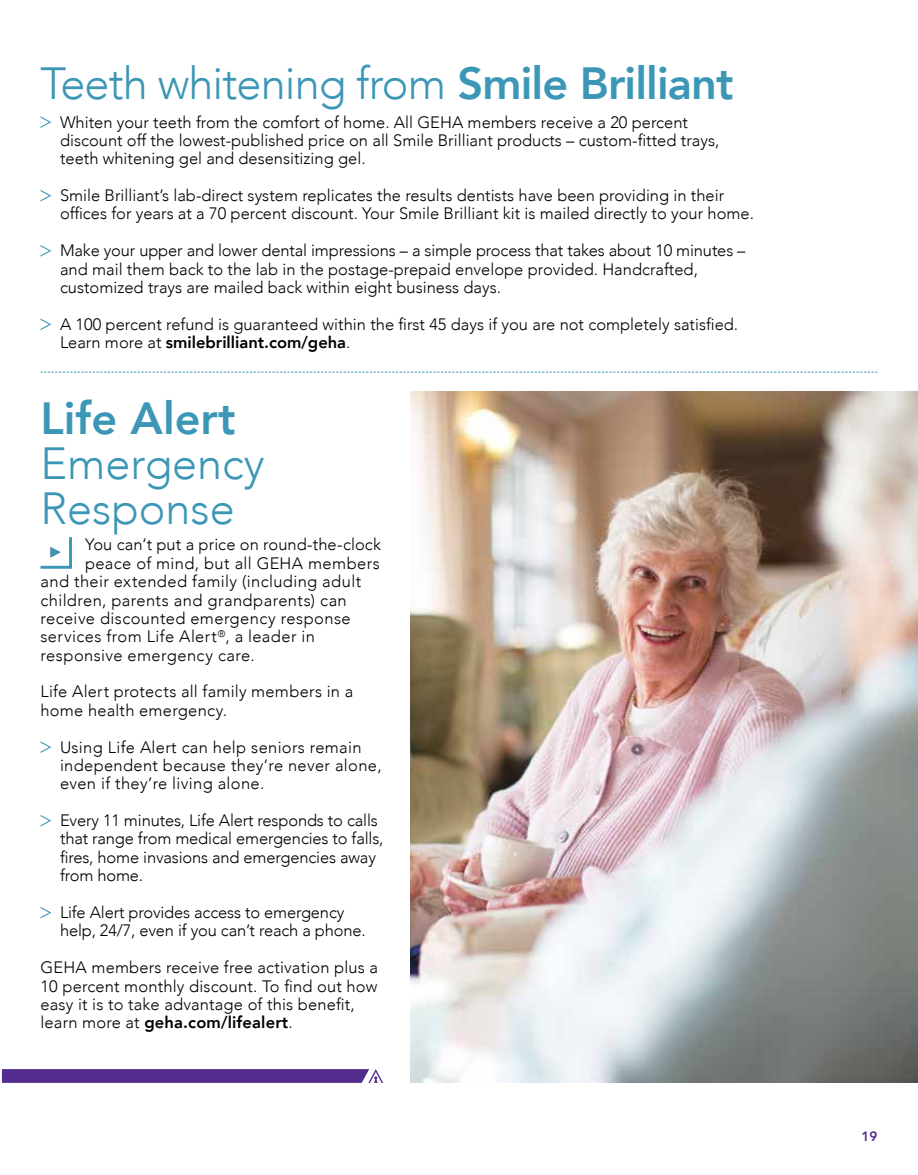
<style>
.page{position:relative;width:918px;height:1175px;background:#fff}
.page>*{position:absolute;margin:0;border:0;box-sizing:border-box;transform-origin:0 0}
.t1{font:300 45px "Avenir";letter-spacing:-.02em;color:#3c97b6}
.t2{font:300 45px/45px "Avenir";color:#3c97b6}
.t3{font:800 45px "Avenir";color:#3c97b6}
.t4{font:300 16.5px/18.5px "Avenir";color:#000}
.t5{font:300 16.5px "Avenir";letter-spacing:.025em;color:#000}
.t6{font:300 16.5px/18.5px "Avenir";letter-spacing:.02em;color:#000}
.t7{font:800 13.5px "Avenir";color:#542e8f}
.s1{font-weight:800}
</style>
<div class="page">
<svg style="left:2px;top:1069px;width:381px;height:13px;background:#5b3693"></svg>
<svg style="left:40px;top:116px;width:11px;height:12px"></svg>
<svg style="left:40px;top:190px;width:11px;height:11px"></svg>
<svg style="left:40px;top:245px;width:11px;height:12px"></svg>
<svg style="left:40px;top:318px;width:11px;height:12px"></svg>
<svg style="left:40px;top:537px;width:32px;height:32px"></svg>
<svg style="left:40px;top:741px;width:11px;height:12px"></svg>
<svg style="left:40px;top:815px;width:11px;height:11px"></svg>
<svg style="left:40px;top:907px;width:11px;height:11px"></svg>
<svg style="left:40px;top:372px;width:838px;height:1px"></svg>
<img style="left:411px;top:392px;width:507px;height:690px">
<h1 class="t1" style="left:40px;top:57px;width:695px">Teeth whitening from <span class="s1">Smile Brilliant</span></h1>
<p class="t4" style="left:60px;top:113px;width:661px">Whiten your teeth from the comfort of home. All GEHA members receive a 20 percent discount off the lowest-published price on all Smile Brilliant products – custom-fitted trays, teeth whitening gel and desensitizing gel.</p>
<p class="t4" style="left:60px;top:186px;width:696px">Smile Brilliant’s lab-direct system replicates the results dentists have been providing in their offices for years at a 70 percent discount. Your Smile Brilliant kit is mailed directly to your home.</p>
<p class="t4" style="left:60px;top:241px;width:687px">Make your upper and lower dental impressions – a simple process that takes about 10 minutes – and mail them back to the lab in the postage-prepaid envelope provided. Handcrafted, customized trays are mailed back within eight business days.</p>
<p class="t4" style="left:60px;top:315px;width:680px">A 100 percent refund is guaranteed within the first 45 days if you are not completely satisfied.<br>Learn more at <span class="s1">smilebrilliant.com/geha</span>.</p>
<h1 class="t3" style="left:40px;top:383px;width:197px">Life Alert</h1>
<h1 class="t2" style="left:40px;top:441px;width:226px">Emergency<br>Response</h1>
<p class="t4" style="left:85px;top:535px;width:298px">You can’t put a price on round-the-clock</p>
<p class="t5" style="left:85px;top:553px;width:296px">peace of mind, but all GEHA members</p>
<p class="t5" style="left:41px;top:571px;width:322px">and their extended family (including adult</p>
<p class="t5" style="left:41px;top:590px;width:308px">children, parents and grandparents) can</p>
<p class="t5" style="left:41px;top:608px;width:312px">receive discounted emergency response</p>
<p class="t5" style="left:41px;top:627px;width:276px">services from Life Alert<sup>®</sup>, a leader in</p>
<p class="t5" style="left:41px;top:645px;width:216px">responsive emergency care.</p>
<p class="t4" style="left:41px;top:682px;width:314px">Life Alert protects all family members in a home health emergency.</p>
<p class="t6" style="left:60px;top:737px;width:323px">Using Life Alert can help seniors remain independent because they’re never alone, even if they’re living alone.</p>
<p class="t4" style="left:60px;top:811px;width:325px">Every 11 minutes, Life Alert responds to calls that range from medical emergencies to falls, fires, home invasions and emergencies away from home.</p>
<p class="t4" style="left:60px;top:903px;width:307px">Life Alert provides access to emergency help, 24/7, even if you can’t reach a phone.</p>
<p class="t4" style="left:41px;top:958px;width:339px">GEHA members receive free activation plus a 10 percent monthly discount. To find out how easy it is to take advantage of this benefit, learn more at <span class="s1">geha.com/lifealert</span>.</p>
<p class="t7" style="left:862px;top:1126px;width:17px">19</p>
</div>
